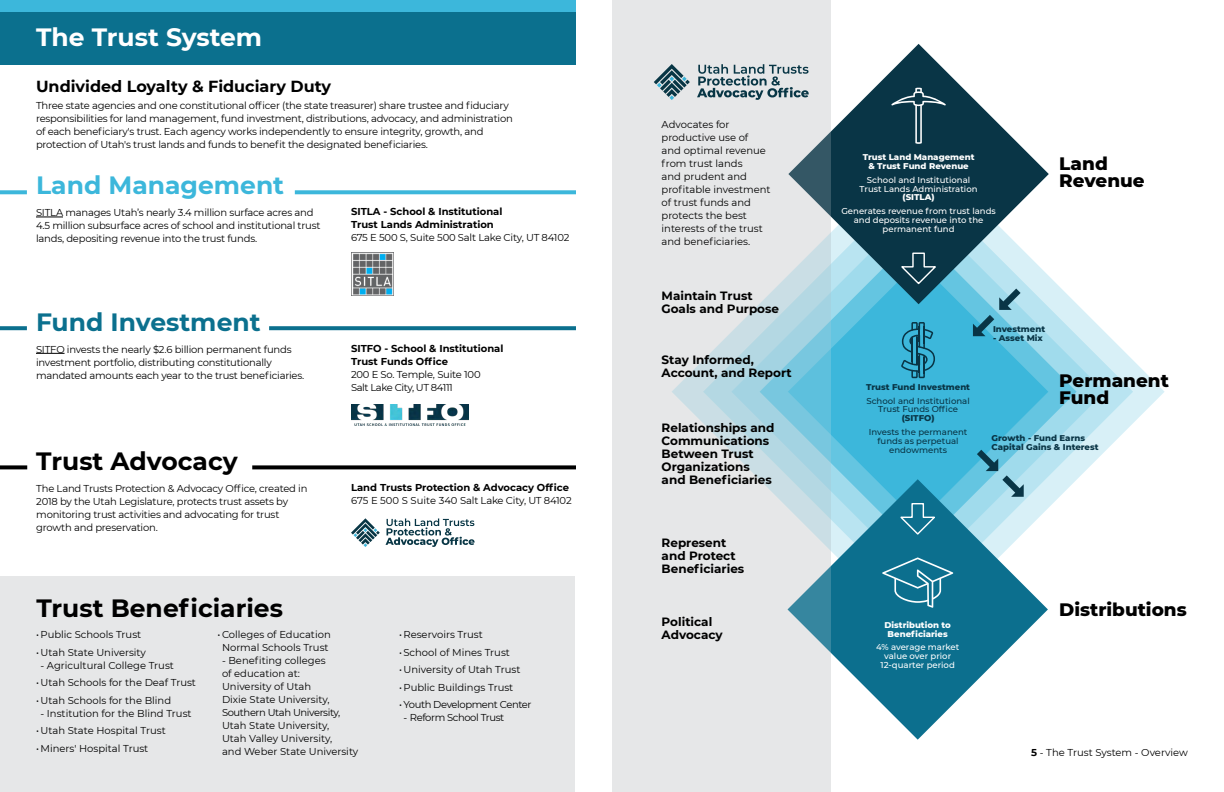
<style>
.page{position:relative;width:1224px;height:792px;background:#fff}
.page>*{position:absolute;margin:0;border:0;box-sizing:border-box;transform-origin:0 0}
.t1{font:700 25px "Montserrat";color:#000}
.t2{font:700 25px "Montserrat";color:#fff}
.t3{font:700 25px "Montserrat";color:#3cb7db}
.t4{font:700 25px "Montserrat";color:#0b708e}
.t5{font:800 18.4px/17.1px "Montserrat";color:#000}
.t6{font:700 16px "Montserrat";color:#000}
.t7{font:700 12px/13px "Montserrat";color:#000}
.t8{font:10px/13px "Montserrat";letter-spacing:-.02em;color:#000}
.t9{font:10px/13px "Montserrat";color:#000}
.t10{font:700 10px/13px "Montserrat";color:#000}
.t11{font:10px/13px "Montserrat";letter-spacing:-.04em;color:#000}
.t12{font:500 8.5px/8.8px "Montserrat";color:#fff;text-align:center}
.t13{font:500 8.5px/8.8px "Montserrat";color:#093546;text-align:center}
.t14{font:800 8.5px/8.8px "Montserrat";color:#093546}
.t15{font:800 8.5px/8.8px "Montserrat";color:#fff;text-align:center}
.s1{font-weight:700}
</style>
<div class="page">
<div style="left:0;top:576px;width:575px;height:216px;background:#e6e7e8"></div>
<div style="left:0;top:0;width:576px;height:65px;background:#0b708e"></div>
<div style="left:0;top:0;width:576px;height:12px;background:#3cb7db"></div>
<svg style="left:36px;top:217px;width:27px;height:1px"></svg>
<svg style="left:295px;top:190px;width:281px;height:4px"></svg>
<svg style="left:0;top:190px;width:27px;height:4px"></svg>
<svg style="left:36px;top:353px;width:29px;height:1px"></svg>
<svg style="left:269px;top:326px;width:307px;height:4px"></svg>
<svg style="left:0;top:326px;width:27px;height:4px"></svg>
<svg style="left:0;top:465px;width:27px;height:4px"></svg>
<svg style="left:252px;top:465px;width:324px;height:4px"></svg>
<img style="left:351px;top:404px;width:117px;height:21px">
<svg style="left:1133px;top:360px;width:32px;height:63px"></svg>
<svg style="left:1105px;top:332px;width:28px;height:119px;fill:#d8f0f7"></svg>
<svg style="left:1077px;top:304px;width:28px;height:175px"></svg>
<svg style="left:1048px;top:276px;width:29px;height:232px;background:#b9e4f1"></svg>
<svg style="left:830px;top:304px;width:218px;height:175px;background:#49bbdd"></svg>
<svg style="left:901px;top:322px;width:34px;height:56px;background:#2c8eac"></svg>
<svg style="left:830px;top:479px;width:218px;height:261px;fill:#0c6f8e"></svg>
<svg style="left:898px;top:502px;width:40px;height:34px"></svg>
<svg style="left:882px;top:557px;width:71px;height:51px;background:#2c829d"></svg>
<svg style="left:830px;top:44px;width:219px;height:260px;fill:#093546"></svg>
<svg style="left:891px;top:88px;width:55px;height:56px;background:#224959"></svg>
<svg style="left:898px;top:252px;width:41px;height:34px"></svg>
<svg style="left:977px;top:450px;width:47px;height:47px;background:#74b7cc"></svg>
<svg style="left:973px;top:289px;width:48px;height:47px;background:#6cb5cb"></svg>
<svg style="left:612px;top:0;width:218px;height:792px;background:#d9e1e5"></svg>
<svg style="left:654px;top:64px;width:36px;height:36px"></svg>
<svg style="left:697px;top:64px;width:112px;height:36px;background:#a5b3b8"></svg>
<img style="left:351px;top:252px;width:43px;height:43px">
<svg style="left:351px;top:518px;width:29px;height:29px"></svg>
<svg style="left:386px;top:518px;width:89px;height:29px"></svg>
<h1 class="t2" style="left:36px;top:19px;width:228px">The Trust System</h1>
<h3 class="t6" style="left:36px;top:74px;width:297px">Undivided Loyalty &amp; Fiduciary Duty</h3>
<p class="t8" style="left:36px;top:99px;width:478px">Three state agencies and one constitutional officer (the state treasurer) share trustee and fiduciary responsibilities for land management, fund investment, distributions, advocacy, and administration of each beneficiary's trust. Each agency works independently to ensure integrity, growth, and protection of Utah's trust lands and funds to benefit the designated beneficiaries.</p>
<h1 class="t3" style="left:36px;top:167px;width:250px">Land Management</h1>
<p class="t8" style="left:36px;top:206px;width:286px">SITLA manages Utah’s nearly 3.4 million surface acres and<br>4.5 million subsurface acres of school and institutional trust lands, depositing revenue into the trust funds.</p>
<h1 class="t4" style="left:36px;top:304px;width:226px">Fund Investment</h1>
<p class="t8" style="left:36px;top:342px;width:270px">SITFO invests the nearly $2.6 billion permanent funds investment portfolio, distributing constitutionally mandated amounts each year to the trust beneficiaries.</p>
<h1 class="t1" style="left:36px;top:443px;width:203px">Trust Advocacy</h1>
<p class="t8" style="left:36px;top:481px;width:273px">The Land Trusts Protection &amp; Advocacy Office, created in 2018 by the Utah Legislature, protects trust assets by monitoring trust activities and advocating for trust growth and preservation.</p>
<h1 class="t1" style="left:36px;top:590px;width:248px">Trust Beneficiaries</h1>
<p class="t10" style="left:351px;top:205px;width:153px">SITLA - School &amp; Institutional<br>Trust Lands Administration</p>
<p class="t8" style="left:351px;top:231px;width:220px">675 E 500 S, Suite 500 Salt Lake City, UT 84102</p>
<p class="t10" style="left:351px;top:342px;width:154px">SITFO - School &amp; Institutional<br>Trust Funds Office</p>
<p class="t11" style="left:351px;top:368px;width:131px">200 E So. Temple, Suite 100<br>Salt Lake City, UT 84111</p>
<p class="t10" style="left:351px;top:481px;width:220px">Land Trusts Protection &amp; Advocacy Office</p>
<p class="t8" style="left:351px;top:494px;width:222px">675 E 500 S Suite 340 Salt Lake City, UT 84102</p>
<p class="t9" style="left:36px;top:628px;width:107px">• Public Schools Trust</p>
<p class="t9" style="left:36px;top:645px;width:112px">•Utah State University</p>
<p class="t9" style="left:41px;top:658px;width:135px">- Agricultural College Trust</p>
<p class="t9" style="left:36px;top:676px;width:162px">•Utah Schools for the Deaf Trust</p>
<p class="t9" style="left:36px;top:693px;width:137px">•Utah Schools for the Blind</p>
<p class="t9" style="left:40px;top:706px;width:153px">- Institution for the Blind Trust</p>
<p class="t9" style="left:36px;top:724px;width:131px">•Utah State Hospital Trust</p>
<p class="t9" style="left:36px;top:741px;width:114px">•Miners' Hospital Trust</p>
<p class="t9" style="left:218px;top:628px;width:115px;text-align:center">• Colleges of Education<br>Normal Schools Trust</p>
<p class="t9" style="left:222px;top:654px;width:138px">- Benefiting colleges<br>of education at:<br>University of Utah<br>Dixie State University,<br>Southern Utah University,<br>Utah State University,<br>Utah Valley University,<br>and Weber State University</p>
<p class="t9" style="left:399px;top:628px;width:85px">• Reservoirs Trust</p>
<p class="t9" style="left:399px;top:645px;width:112px">• School of Mines Trust</p>
<p class="t9" style="left:399px;top:663px;width:123px">•University of Utah Trust</p>
<p class="t9" style="left:399px;top:680px;width:116px">• Public Buildings Trust</p>
<p class="t11" style="left:399px;top:698px;width:134px">• Youth Development Center</p>
<p class="t11" style="left:404px;top:711px;width:102px">- Reform School Trust</p>
<p class="t9" style="left:662px;top:118px;width:111px">Advocates for productive use of<br>and optimal revenue from trust lands<br>and prudent and profitable investment of trust funds and protects the best interests of the trust and beneficiaries.</p>
<p class="t7" style="left:662px;top:288px;width:119px">Maintain Trust<br>Goals and Purpose</p>
<p class="t7" style="left:662px;top:352px;width:131px">Stay Informed,<br>Account, and Report</p>
<p class="t7" style="left:662px;top:421px;width:114px">Relationships and<br>Communications<br>Between Trust<br>Organizations and Beneficiaries</p>
<p class="t7" style="left:662px;top:535px;width:84px">Represent and Protect<br>Beneficiaries</p>
<p class="t7" style="left:662px;top:615px;width:63px">Political<br>Advocacy</p>
<p class="t15" style="left:863px;top:152px;width:113px">Trust Land Management &amp; Trust Fund Revenue</p>
<p class="t12" style="left:860px;top:175px;width:120px">School and Institutional<br>Trust Lands Administration</p>
<p class="t15" style="left:903px;top:193px;width:34px">(SITLA)</p>
<p class="t12" style="left:841px;top:207px;width:156px">Generates revenue from trust lands and deposits revenue into the permanent fund</p>
<h2 class="t5" style="left:1059px;top:154px;width:87px">Land<br>Revenue</h2>
<p class="t14" style="left:993px;top:324px;width:54px">Investment</p>
<p class="t14" style="left:993px;top:333px;width:51px">- Asset Mix</p>
<h2 class="t5" style="left:1059px;top:371px;width:111px">Permanent<br>Fund</h2>
<p class="t14" style="left:866px;top:382px;width:105px">Trust Fund Investment</p>
<p class="t13" style="left:866px;top:396px;width:105px">School and Institutional<br>Trust Funds Office</p>
<p class="t14" style="left:902px;top:413px;width:34px">(SITFO)</p>
<p class="t13" style="left:869px;top:427px;width:100px">Invests the permanent funds as perpetual endowments</p>
<p class="t14" style="left:992px;top:433px;width:109px">Growth - Fund Earns<br>Capital Gains &amp; Interest</p>
<p class="t15" style="left:884px;top:620px;width:68px">Distribution to<br>Beneficiaries</p>
<p class="t12" style="left:876px;top:643px;width:85px">4% average market value over prior<br>12-quarter period</p>
<h2 class="t5" style="left:1059px;top:600px;width:129px">Distributions</h2>
<p class="t9" style="left:1031px;top:745px;width:158px"><span class="s1">5</span> - The Trust System - Overview</p>
</div>
